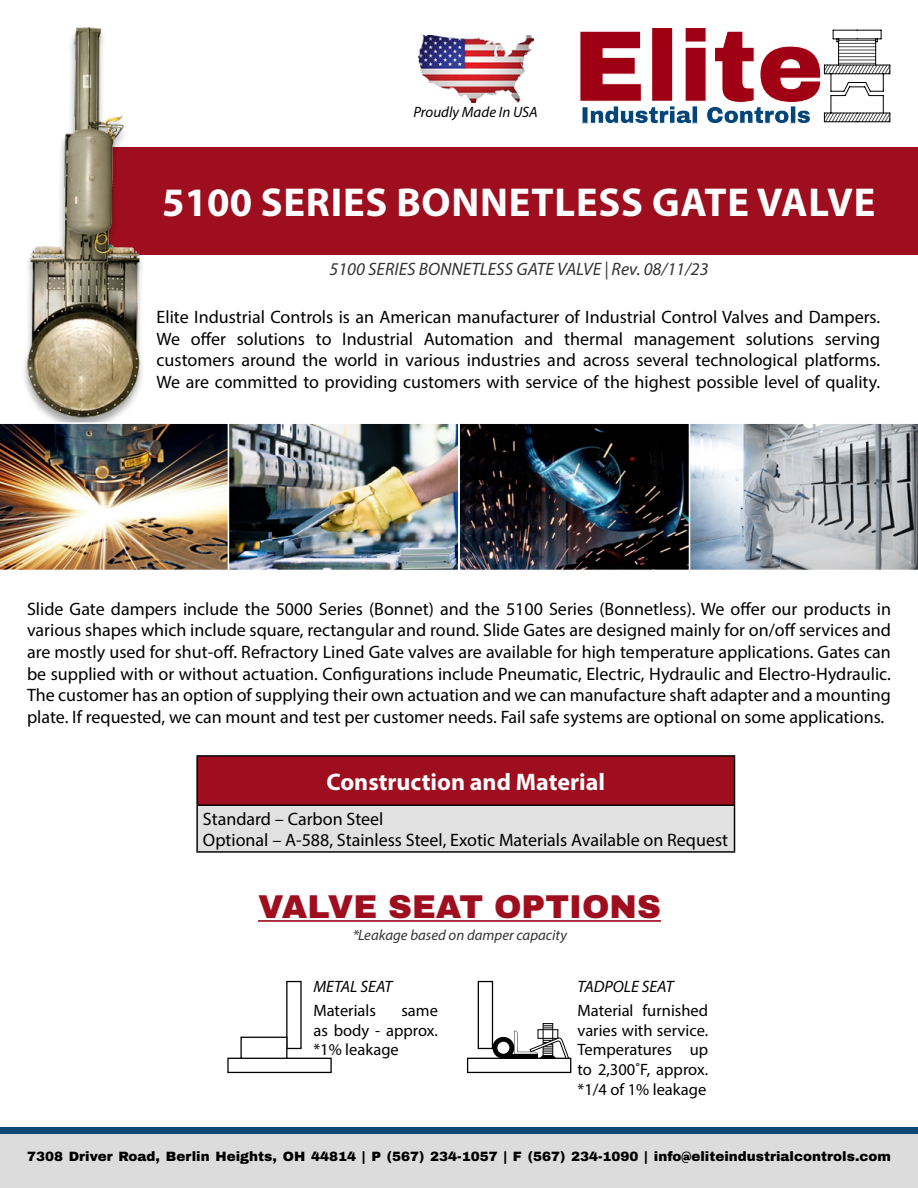
<style>
.page{position:relative;width:918px;height:1188px;background:#fff}
.page>*{position:absolute;margin:0;border:0;box-sizing:border-box;transform-origin:0 0}
.t1{font:700 40.5px "Myriad Pro";letter-spacing:.02em;color:#fff}
.t2{font:900 33px "Archivo";color:#9e0e1e}
.t3{font:700 24px "Myriad Pro";color:#fff}
.t4{font:18px/21.6px "Myriad Pro";color:#000;text-align:justify}
.t5{font:italic 18px "Myriad Pro";color:#000}
.t6{font:16.5px/19.8px "Myriad Pro";color:#000;text-align:justify}
.t7{font:italic 16.5px "Myriad Pro";color:#000}
.t8{font:italic 15px "Myriad Pro";color:#000}
.t9{font:italic 14.85px "Myriad Pro";color:#000}
.t10{font:900 13.5px "Archivo";color:#000}
</style>
<div class="page">
<div style="left:108px;top:147px;width:810px;height:108px;background:#9e0e1e"></div>
<div style="left:0;top:1134px;width:918px;height:54px;background:#dcdcdc"></div>
<div style="left:0;top:1127px;width:918px;height:7px;background:#0f4777"></div>
<div style="left:21px;top:28px;width:125px;height:403px;background:#000;opacity:.35"></div>
<img style="left:27px;top:27px;width:114px;height:392px">
<img style="left:418px;top:35px;width:115px;height:68px">
<svg style="left:580px;top:28px;width:311px;height:96px"></svg>
<img style="left:231px;top:425px;width:456px;height:143px">
<img style="left:0;top:422px;width:228px;height:148px">
<div style="left:228px;top:422px;width:231px;height:149px;border:2px solid #fff"></div>
<svg style="left:690px;top:424px;width:228px;height:146px;background:#afb6bc"></svg>
<div style="left:458px;top:422px;width:232px;height:149px;border:2px solid #fff"></div>
<div style="left:197px;top:756px;width:538px;height:49px;background:#9e0e1e"></div>
<div style="left:197px;top:805px;width:538px;height:47px;background:#e1e1e1"></div>
<hr style="left:734px;top:757px;width:1px;height:47px;background:#000">
<hr style="left:196px;top:806px;width:2px;height:45px;background:#000">
<hr style="left:734px;top:806px;width:1px;height:45px;background:#000">
<hr style="left:196px;top:851px;width:539px;height:2px;background:#000">
<hr style="left:196px;top:755px;width:539px;height:2px;background:#000">
<hr style="left:196px;top:757px;width:2px;height:47px;background:#000">
<hr style="left:196px;top:804px;width:539px;height:2px;background:#000">
<div style="left:286px;top:981px;width:16px;height:68px;border:1px solid #000"></div>
<div style="left:227px;top:1058px;width:105px;height:15px;border:1px solid #000"></div>
<div style="left:240px;top:1037px;width:47px;height:22px;border:1px solid #000"></div>
<div style="left:493px;top:1037px;width:21px;height:22px;background:#000;border-radius:50%"></div>
<div style="left:478px;top:981px;width:15px;height:68px;border:1px solid #000"></div>
<div style="left:467px;top:1058px;width:104px;height:15px;border:1px solid #000"></div>
<div style="left:497px;top:1042px;width:12px;height:12px;background:#fff;border-radius:50%"></div>
<hr style="left:502px;top:1054px;width:36px;height:4px;background:#000">
<div style="left:543px;top:1023px;width:10px;height:36px;border:1px solid #000"></div>
<svg style="left:514px;top:1025px;width:55px;height:34px"></svg>
<hr style="left:258px;top:920px;width:403px;height:2px;background:#9e0e1e">
<p class="t8" style="left:413px;top:103px;width:126px">Proudly Made In USA</p>
<h1 class="t1" style="left:162px;top:176px;width:715px">5100 SERIES BONNETLESS GATE VALVE</h1>
<p class="t5" style="left:330px;top:258px;width:381px">5100 SERIES BONNETLESS GATE VALVE | Rev. 08/11/23</p>
<p class="t4" style="left:157px;top:306px;width:725px">Elite Industrial Controls is an American manufacturer of Industrial Control Valves and Dampers.<br>We offer solutions to Industrial Automation and thermal management solutions serving customers around the world in various industries and across several technological platforms.<br>We are committed to providing customers with service of the highest possible level of quality.</p>
<p class="t4" style="left:27px;top:598px;width:866px">Slide Gate dampers include the 5000 Series (Bonnet) and the 5100 Series (Bonnetless). We offer our products in various shapes which include square, rectangular and round. Slide Gates are designed mainly for on/off services and are mostly used for shut-off. Refractory Lined Gate valves are available for high temperature applications. Gates can be supplied with or without actuation. Configurations include Pneumatic, Electric, Hydraulic and Electro-Hydraulic.<br>The customer has an option of supplying their own actuation and we can manufacture shaft adapter and a mounting plate. If requested, we can mount and test per customer needs. Fail safe systems are optional on some applications.</p>
<h3 class="t3" style="left:327px;top:766px;width:280px">Construction and Material</h3>
<p class="t4" style="left:203px;top:807px;width:527px">Standard – Carbon Steel<br>Optional – A-588, Stainless Steel, Exotic Materials Available on Request</p>
<h2 class="t2" style="left:258px;top:886px;width:404px">VALVE SEAT OPTIONS</h2>
<p class="t9" style="left:352px;top:925px;width:216px">*Leakage based on damper capacity</p>
<p class="t7" style="left:313px;top:977px;width:80px">METAL SEAT</p>
<p class="t6" style="left:313px;top:1000px;width:64px">Materials</p>
<p class="t6" style="left:313px;top:1000px;width:126px;text-indent:88px">same as body - approx. *1% leakage</p>
<p class="t7" style="left:577px;top:977px;width:98px">TADPOLE SEAT</p>
<p class="t6" style="left:577px;top:1000px;width:132px">Material furnished varies with service.<br>Temperatures up to 2,300˚F, approx. *1/4 of 1% leakage</p>
<p class="t10" style="left:27px;top:1148px;width:866px">7308 Driver Road, Berlin Heights, OH 44814 | P (567) 234-1057 | F (567) 234-1090 | info@eliteindustrialcontrols.com</p>
</div>
